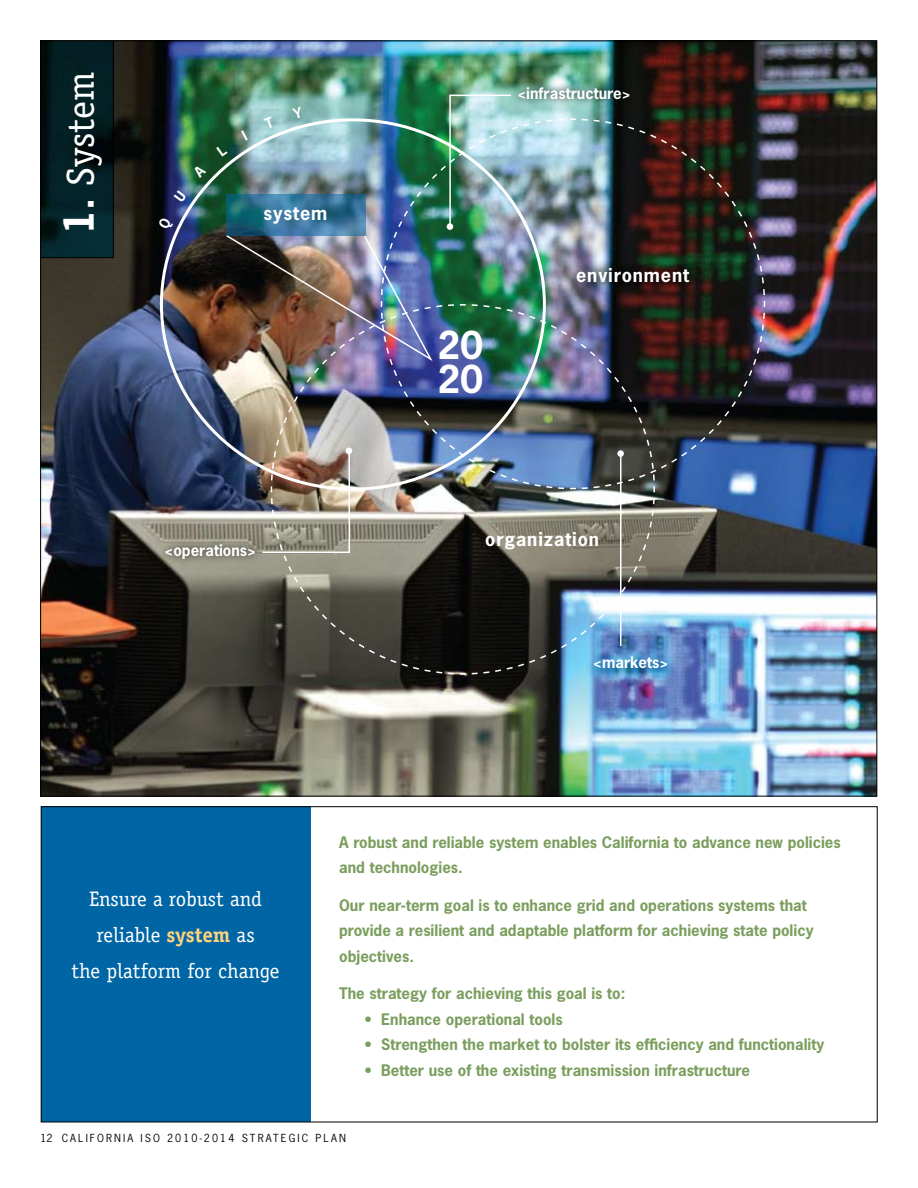
<style>
.page{position:relative;width:918px;height:1188px;background:#fff}
.page>*{position:absolute;margin:0;border:0;box-sizing:border-box;transform-origin:0 0}
.t1{font:39px "Officina Serif";color:#fff}
.t2{font:700 36.15px/34.2px "News Gothic Std";color:#fff}
.t3{font:21px/36px "Officina Serif";color:#fff;text-align:center}
.t4{font:700 18px "News Gothic";letter-spacing:.05em;color:#fff}
.t5{font:700 15px/25.5px "News Gothic";color:#7a9e5d}
.t6{font:700 15px "News Gothic";color:#fff}
.t7{font:10.5px "News Gothic";letter-spacing:.2em;color:#000}
.s1{font-family:"News Gothic Std";font-weight:700}
.s2{font-weight:700;color:#ffd27c}
</style>
<div class="page">
<div style="left:41px;top:807px;width:270px;height:315px;background:#0065a4"></div>
<img style="left:42px;top:42px;width:833px;height:752px">
<div style="left:158px;top:536px;width:175px;height:60px;background:#000;opacity:.75"></div>
<div style="left:510px;top:77px;width:169px;height:58px;background:#000;opacity:.5"></div>
<div style="left:583px;top:646px;width:182px;height:60px;background:#0065a4;opacity:.75"></div>
<svg style="left:40px;top:40px;width:74px;height:218px;background:#031d21"></svg>
<svg style="left:158px;top:217px;width:16px;height:14px"></svg>
<svg style="left:174px;top:190px;width:13px;height:12px"></svg>
<svg style="left:193px;top:165px;width:13px;height:13px"></svg>
<img style="left:216px;top:94px;width:550px;height:581px">
<h1 class="t1" style="left:58px;top:234px;width:165px;rotate:-90deg"><span class="s1">1.</span> System</h1>
<p class="t4" style="left:264px;top:201px;width:65px">system</p>
<p class="t6" style="left:165px;top:541px;width:93px">&lt;operations&gt;</p>
<p class="t6" style="left:518px;top:83px;width:115px">&lt;infrastructure&gt;</p>
<h2 class="t2" style="left:438px;top:328px;width:46px">20<br>20</h2>
<p class="t4" style="left:576px;top:263px;width:114px">environment</p>
<p class="t4" style="left:485px;top:528px;width:115px">organization</p>
<p class="t6" style="left:593px;top:653px;width:76px">&lt;markets&gt;</p>
<h3 class="t3" style="left:72px;top:880px;width:210px">Ensure a robust and reliable <span class="s2">system</span> as<br>the platform for change</h3>
<p class="t5" style="left:339px;top:829px;width:503px">A robust and reliable system enables California to advance new policies and technologies.</p>
<p class="t5" style="left:339px;top:892px;width:476px">Our near-term goal is to enhance grid and operations systems that provide a resilient and adaptable platform for achieving state policy objectives.</p>
<p class="t5" style="left:339px;top:981px;width:288px">The strategy for achieving this goal is to:</p>
<p class="t5" style="left:365px;top:1006px;width:200px">• Enhance operational tools</p>
<p class="t5" style="left:365px;top:1032px;width:461px">• Strengthen the market to bolster its efficiency and functionality</p>
<p class="t5" style="left:365px;top:1057px;width:387px">• Better use of the existing transmission infrastructure</p>
<p class="t7" style="left:40px;top:1132px;width:210px">12 CALIFORNIA ISO 2010-2014 STRATEGIC</p>
<p class="t7" style="left:316px;top:1132px;width:9px">PLAN</p>
</div>
